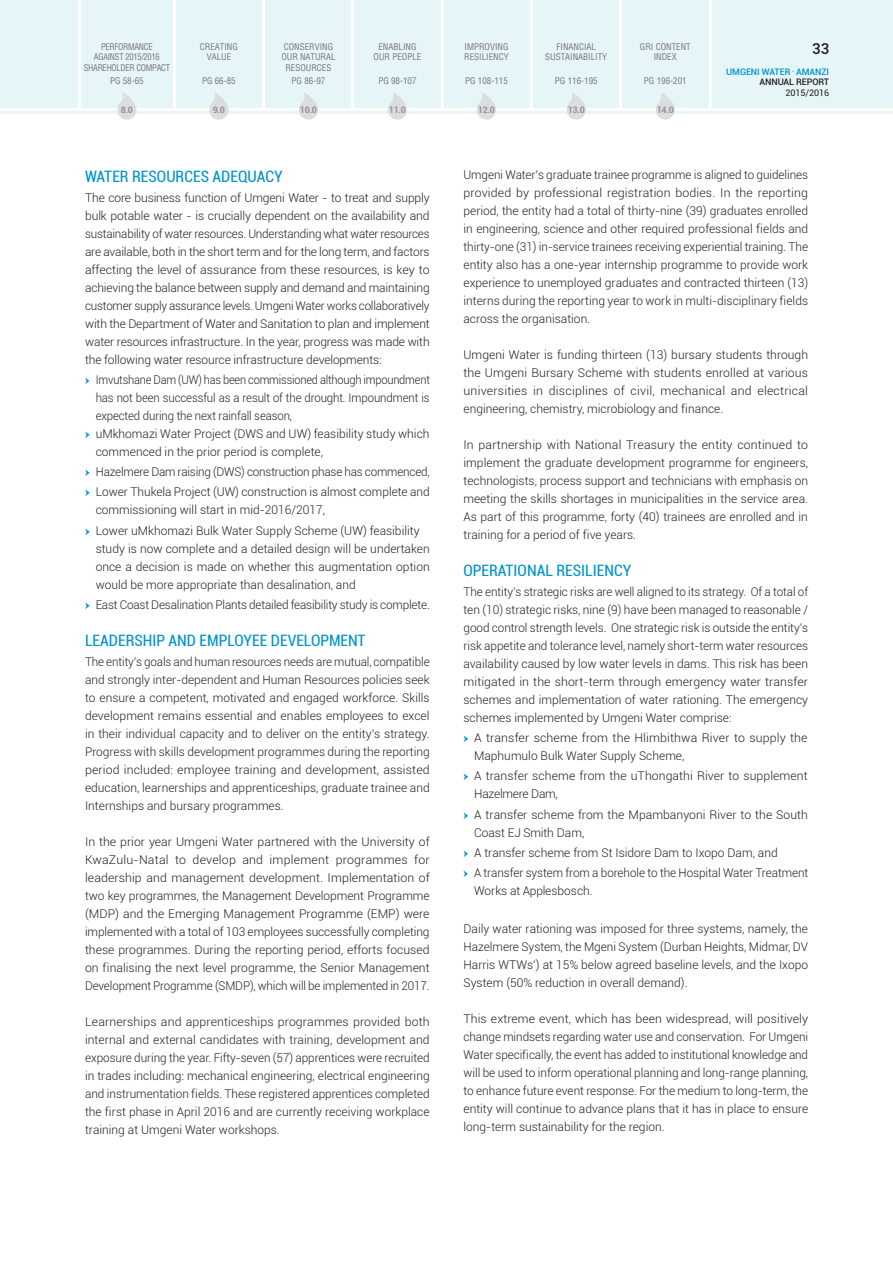
<style>
.page{position:relative;width:893px;height:1263px;background:#fff}
.page>*{position:absolute;margin:0;border:0;box-sizing:border-box;transform-origin:0 0}
.t1{font:condensed 15.75px "Roboto";color:#0094cc}
.t2{font:500 15px "Roboto";color:#231f20}
.t3{font:300 12px/18px "Roboto";color:#231f20;text-align:justify}
.t4{font:300 12px/18px "Roboto";color:#231f20;text-align:justify;scale:.92 1}
.t5{font:condensed 9px/10.5px "Helvetica";color:#77787b;text-align:center}
.t6{font:condensed 9px/10.5px "Helvetica";letter-spacing:-.03em;color:#77787b;text-align:center;scale:.95 1}
.t7{font:500 9px/10.5px "Roboto";letter-spacing:-.01em;color:#0094cc;text-align:right}
.t8{font:700 condensed 9px "Roboto";letter-spacing:-.03em;color:#939598;scale:1.08 1}
.t9{font:9px "Roboto";letter-spacing:-.01em;color:#231f20}
.s1{font-family:"Minion Pro";font-weight:400;color:#0094cc}
.s2{color:#231f20}
</style>
<div class="page">
<div style="left:0;top:0;width:893px;height:108px;background:#e6f5f8"></div>
<hr style="left:0;top:111px;width:893px;height:3px;background:#e6f5f8">
<svg style="left:78px;top:0;width:634px;height:120px"></svg>
<hr style="left:710px;top:108px;width:183px;height:3px;background:#fff">
<hr style="left:0;top:108px;width:79px;height:3px;background:#fff">
<p class="t6" style="left:84px;top:42px;width:92px">PERFORMANCE<br>AGAINST 2015/2016<br>SHAREHOLDER COMPACT</p>
<p class="t5" style="left:110px;top:76px;width:35px">PG 58-65</p>
<p class="t8" style="left:121px;top:105px;width:13px">8.0</p>
<p class="t5" style="left:200px;top:42px;width:40px">CREATING<br>VALUE</p>
<p class="t5" style="left:202px;top:76px;width:35px">PG 66-85</p>
<p class="t8" style="left:213px;top:105px;width:13px">9.0</p>
<p class="t5" style="left:281px;top:42px;width:56px">CONSERVING<br>OUR NATURAL<br>RESOURCES</p>
<p class="t5" style="left:292px;top:76px;width:35px">PG 86-97</p>
<p class="t8" style="left:300px;top:105px;width:17px">10.0</p>
<p class="t5" style="left:374px;top:42px;width:49px">ENABLING<br>OUR PEOPLE</p>
<p class="t5" style="left:378px;top:76px;width:40px">PG 98-107</p>
<p class="t8" style="left:389px;top:105px;width:17px">11.0</p>
<h1 class="t1" style="left:85px;top:167px;width:199px">WATER RESOURCES ADEQUACY</h1>
<p class="t3" style="left:85px;top:189px;width:346px">The core business function of Umgeni Water - to treat and supply bulk potable water - is crucially dependent on the availability and sustainability of water resources. Understanding what water resources are available, both in the short term and for the long term, and factors affecting the level of assurance from these resources, is key to achieving the balance between supply and demand and maintaining customer supply assurance levels. Umgeni Water works collaboratively with the Department of Water and Sanitation to plan and implement water resources infrastructure. In the year, progress was made with the following water resource infrastructure developments:</p>
<p class="t4" style="left:96px;top:371px;width:365px;text-indent:-11px"><span class="s1">•</span> Imvutshane Dam (UW) has been commissioned although impoundment has not been successful as a result of the drought. Impoundment is expected during the next rainfall season,</p>
<p class="t3" style="left:96px;top:425px;width:335px;text-indent:-11px"><span class="s1">•</span> uMkhomazi Water Project (DWS and UW) feasibility study which commenced in the prior period is complete,</p>
<p class="t3" style="left:85px;top:463px;width:346px"><span class="s1">•</span> Hazelmere Dam raising (DWS) construction phase has commenced,</p>
<p class="t3" style="left:96px;top:483px;width:336px;text-indent:-11px"><span class="s1">•</span> Lower Thukela Project (UW) construction is almost complete and commissioning will start in mid-2016/2017,</p>
<p class="t3" style="left:96px;top:521px;width:336px;text-align:left;text-indent:-11px"><span class="s1">•</span> Lower uMkhomazi Bulk Water Supply Scheme (UW) feasibility study is now complete and a detailed design will be undertaken once a decision is made on whether this augmentation option would be more appropriate than desalination, and</p>
<p class="t3" style="left:85px;top:596px;width:346px"><span class="s1">•</span> East Coast Desalination Plants detailed feasibility study is complete.</p>
<h1 class="t1" style="left:85px;top:631px;width:282px">LEADERSHIP AND EMPLOYEE DEVELOPMENT</h1>
<p class="t3" style="left:85px;top:653px;width:346px">The entity’s goals and human resources needs are mutual, compatible and strongly inter-dependent and Human Resources policies seek to ensure a competent, motivated and engaged workforce. Skills development remains essential and enables employees to excel in their individual capacity and to deliver on the entity’s strategy.<br>Progress with skills development programmes during the reporting period included: employee training and development, assisted education, learnerships and apprenticeships, graduate trainee and Internships and bursary programmes.</p>
<p class="t3" style="left:85px;top:833px;width:346px">In the prior year Umgeni Water partnered with the University of KwaZulu-Natal to develop and implement programmes for leadership and management development. Implementation of two key programmes, the Management Development Programme (MDP) and the Emerging Management Programme (EMP) were implemented with a total of 103 employees successfully completing these programmes. During the reporting period, efforts focused on finalising the next level programme, the Senior Management Development Programme (SMDP), which will be implemented in 2017.</p>
<p class="t3" style="left:85px;top:1013px;width:346px">Learnerships and apprenticeships programmes provided both internal and external candidates with training, development and exposure during the year. Fifty-seven (57) apprentices were recruited in trades including: mechanical engineering, electrical engineering and instrumentation fields. These registered apprentices completed the first phase in April 2016 and are currently receiving workplace training at Umgeni Water workshops.</p>
<p class="t5" style="left:464px;top:42px;width:46px;text-align:left">IMPROVING<br>RESILIENCY</p>
<p class="t5" style="left:465px;top:76px;width:44px">PG 108-115</p>
<p class="t8" style="left:478px;top:105px;width:17px">12.0</p>
<p class="t5" style="left:545px;top:42px;width:64px">FINANCIAL<br>SUSTAINABILITY</p>
<p class="t5" style="left:555px;top:76px;width:44px">PG 116-195</p>
<p class="t8" style="left:568px;top:105px;width:17px">13.0</p>
<p class="t5" style="left:640px;top:42px;width:52px">GRI CONTENT<br>INDEX</p>
<p class="t5" style="left:644px;top:76px;width:44px">PG 196-201</p>
<p class="t8" style="left:657px;top:105px;width:17px">14.0</p>
<p class="t2" style="left:812px;top:40px;width:19px">33</p>
<p class="t7" style="left:726px;top:66px;width:104px">UMGENI WATER <sup>•</sup> AMANZI<br><span class="s2">ANNUAL REPORT</span></p>
<p class="t9" style="left:786px;top:87px;width:45px">2015/2016</p>
<p class="t3" style="left:463px;top:166px;width:346px">Umgeni Water’s graduate trainee programme is aligned to guidelines provided by professional registration bodies. In the reporting period, the entity had a total of thirty-nine (39) graduates enrolled in engineering, science and other required professional fields and thirty-one (31) in-service trainees receiving experiential training. The entity also has a one-year internship programme to provide work experience to unemployed graduates and contracted thirteen (13) interns during the reporting year to work in multi-disciplinary fields across the organisation.</p>
<p class="t3" style="left:463px;top:346px;width:346px">Umgeni Water is funding thirteen (13) bursary students through the Umgeni Bursary Scheme with students enrolled at various universities in disciplines of civil, mechanical and electrical engineering, chemistry, microbiology and finance.</p>
<p class="t3" style="left:463px;top:436px;width:346px">In partnership with National Treasury the entity continued to implement the graduate development programme for engineers, technologists, process support and technicians with emphasis on meeting the skills shortages in municipalities in the service area.<br>As part of this programme, forty (40) trainees are enrolled and in training for a period of five years.</p>
<h1 class="t1" style="left:463px;top:561px;width:169px">OPERATIONAL RESILIENCY</h1>
<p class="t3" style="left:463px;top:583px;width:346px">The entity’s strategic risks are well aligned to its strategy. Of a total of ten (10) strategic risks, nine (9) have been managed to reasonable / good control strength levels. One strategic risk is outside the entity’s risk appetite and tolerance level, namely short-term water resources availability caused by low water levels in dams. This risk has been mitigated in the short-term through emergency water transfer schemes and implementation of water rationing. The emergency schemes implemented by Umgeni Water comprise:</p>
<p class="t3" style="left:474px;top:729px;width:335px;text-indent:-11px"><span class="s1">•</span> A transfer scheme from the Hlimbithwa River to supply the<br>Maphumulo Bulk Water Supply Scheme,</p>
<p class="t3" style="left:474px;top:767px;width:335px;text-indent:-11px"><span class="s1">•</span> A transfer scheme from the uThongathi River to supplement<br>Hazelmere Dam,</p>
<p class="t3" style="left:474px;top:805px;width:335px;text-indent:-11px"><span class="s1">•</span> A transfer scheme from the Mpambanyoni River to the South<br>Coast EJ Smith Dam,</p>
<p class="t3" style="left:463px;top:844px;width:316px"><span class="s1">•</span> A transfer scheme from St Isidore Dam to Ixopo Dam, and</p>
<p class="t3" style="left:474px;top:864px;width:336px;text-indent:-11px"><span class="s1">•</span> A transfer system from a borehole to the Hospital Water Treatment<br>Works at Applesbosch.</p>
<p class="t3" style="left:463px;top:920px;width:346px">Daily water rationing was imposed for three systems, namely, the Hazelmere System, the Mgeni System (Durban Heights, Midmar, DV Harris WTWs’) at 15% below agreed baseline levels, and the Ixopo System (50% reduction in overall demand).</p>
<p class="t3" style="left:463px;top:1010px;width:346px">This extreme event, which has been widespread, will positively change mindsets regarding water use and conservation. For Umgeni Water specifically, the event has added to institutional knowledge and will be used to inform operational planning and long-range planning, to enhance future event response. For the medium to long-term, the entity will continue to advance plans that it has in place to ensure long-term sustainability for the region.</p>
</div>
